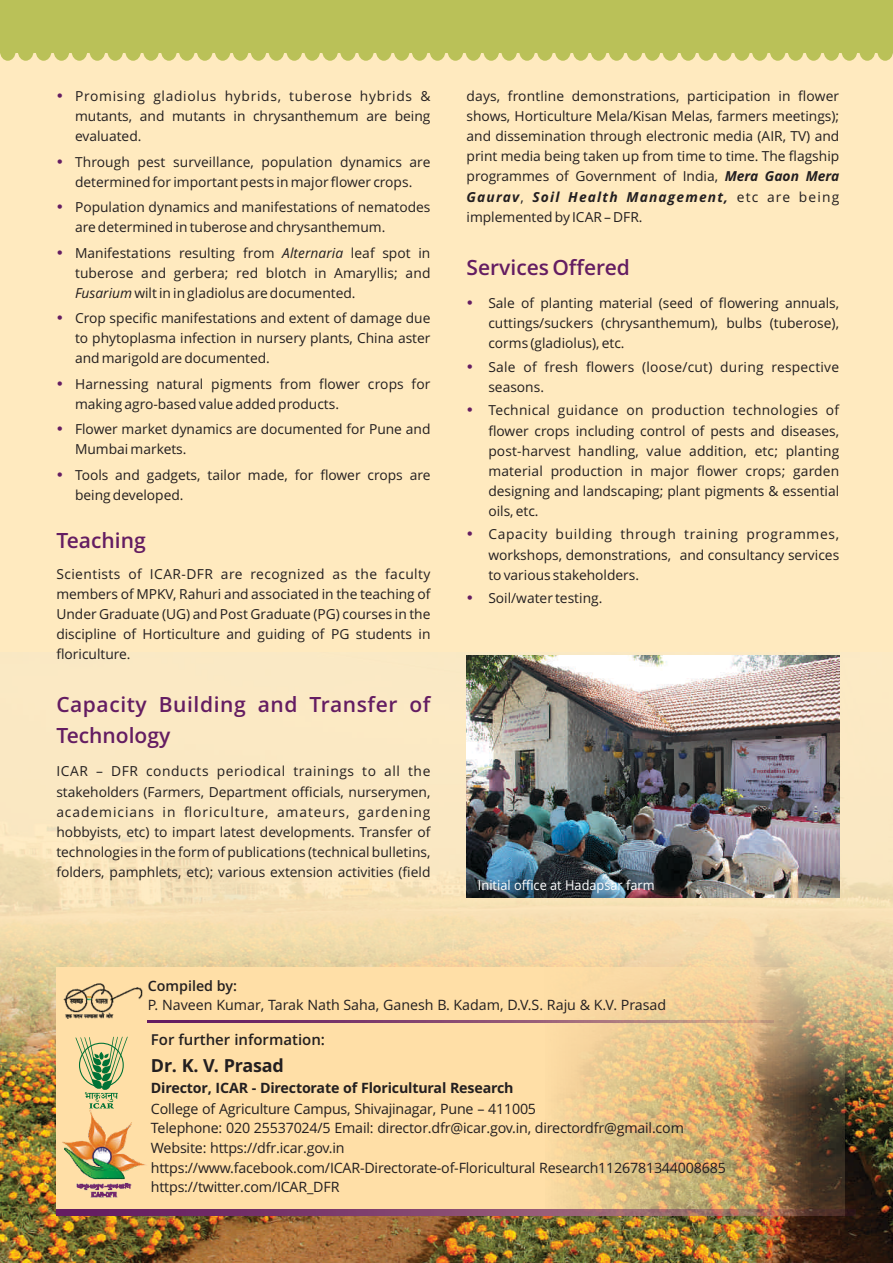
<style>
.page{position:relative;width:893px;height:1263px;background:#ffeabf}
.page>*{position:absolute;margin:0;border:0;box-sizing:border-box;transform-origin:0 0}
.t1{font:600 21px/30.6px "Open Sans";letter-spacing:.025em;color:#641d62}
.t2{font:600 21px "Open Sans";color:#641d62}
.t3{font:700 18px "Open Sans";letter-spacing:-.015em;color:#231f20}
.t4{font:600 15px "Open Sans";color:#231f20}
.t5{font:14.25px/19.6px "Open Sans";letter-spacing:-.015em;color:#231f20}
.t6{font:700 14.25px "Open Sans";letter-spacing:-.015em;color:#231f20}
.t7{font:600 14.25px "Open Sans";color:#231f20}
.t8{font:13.8px/20.1px "Open Sans";color:#231f20;text-align:justify}
.t9{font:13.8px/20.1px "Open Sans";letter-spacing:.02em;color:#231f20}
.t10{font:13.5px "Open Sans";color:#fff;scale:.95 1}
.s1{font-style:italic}
.s2{font-weight:700;font-style:italic}
</style>
<div class="page">
<div style="left:0;top:0;width:893px;height:53px;background:#bac158"></div>
<img style="left:0;top:655px;width:893px;height:608px">
<div style="left:0;top:42px;width:16px;height:19px;background:#bac158;border-radius:50%"></div>
<div style="left:18px;top:42px;width:15px;height:19px;background:#bac158;border-radius:50%"></div>
<div style="left:36px;top:42px;width:15px;height:19px;background:#bac158;border-radius:50%"></div>
<div style="left:54px;top:42px;width:15px;height:19px;background:#bac158;border-radius:50%"></div>
<div style="left:72px;top:42px;width:15px;height:19px;background:#bac158;border-radius:50%"></div>
<div style="left:90px;top:42px;width:15px;height:19px;background:#bac158;border-radius:50%"></div>
<div style="left:107px;top:42px;width:16px;height:19px;background:#bac158;border-radius:50%"></div>
<div style="left:125px;top:42px;width:16px;height:19px;background:#bac158;border-radius:50%"></div>
<div style="left:143px;top:42px;width:16px;height:19px;background:#bac158;border-radius:50%"></div>
<div style="left:161px;top:42px;width:16px;height:19px;background:#bac158;border-radius:50%"></div>
<div style="left:179px;top:42px;width:16px;height:19px;background:#bac158;border-radius:50%"></div>
<div style="left:197px;top:42px;width:16px;height:19px;background:#bac158;border-radius:50%"></div>
<div style="left:215px;top:42px;width:15px;height:19px;background:#bac158;border-radius:50%"></div>
<div style="left:233px;top:42px;width:15px;height:19px;background:#bac158;border-radius:50%"></div>
<div style="left:251px;top:42px;width:15px;height:19px;background:#bac158;border-radius:50%"></div>
<div style="left:269px;top:42px;width:15px;height:19px;background:#bac158;border-radius:50%"></div>
<div style="left:287px;top:42px;width:15px;height:19px;background:#bac158;border-radius:50%"></div>
<div style="left:304px;top:42px;width:16px;height:19px;background:#bac158;border-radius:50%"></div>
<div style="left:322px;top:42px;width:16px;height:19px;background:#bac158;border-radius:50%"></div>
<div style="left:340px;top:42px;width:16px;height:19px;background:#bac158;border-radius:50%"></div>
<div style="left:358px;top:42px;width:16px;height:19px;background:#bac158;border-radius:50%"></div>
<div style="left:376px;top:42px;width:16px;height:19px;background:#bac158;border-radius:50%"></div>
<div style="left:394px;top:42px;width:15px;height:19px;background:#bac158;border-radius:50%"></div>
<div style="left:412px;top:42px;width:15px;height:19px;background:#bac158;border-radius:50%"></div>
<div style="left:430px;top:42px;width:15px;height:19px;background:#bac158;border-radius:50%"></div>
<div style="left:448px;top:42px;width:15px;height:19px;background:#bac158;border-radius:50%"></div>
<div style="left:466px;top:42px;width:15px;height:19px;background:#bac158;border-radius:50%"></div>
<div style="left:483px;top:42px;width:16px;height:19px;background:#bac158;border-radius:50%"></div>
<div style="left:501px;top:42px;width:16px;height:19px;background:#bac158;border-radius:50%"></div>
<div style="left:519px;top:42px;width:16px;height:19px;background:#bac158;border-radius:50%"></div>
<div style="left:537px;top:42px;width:16px;height:19px;background:#bac158;border-radius:50%"></div>
<div style="left:555px;top:42px;width:16px;height:19px;background:#bac158;border-radius:50%"></div>
<div style="left:573px;top:42px;width:16px;height:19px;background:#bac158;border-radius:50%"></div>
<div style="left:591px;top:42px;width:15px;height:19px;background:#bac158;border-radius:50%"></div>
<div style="left:609px;top:42px;width:15px;height:19px;background:#bac158;border-radius:50%"></div>
<div style="left:627px;top:42px;width:15px;height:19px;background:#bac158;border-radius:50%"></div>
<div style="left:645px;top:42px;width:15px;height:19px;background:#bac158;border-radius:50%"></div>
<div style="left:662px;top:42px;width:16px;height:19px;background:#bac158;border-radius:50%"></div>
<div style="left:680px;top:42px;width:16px;height:19px;background:#bac158;border-radius:50%"></div>
<div style="left:698px;top:42px;width:16px;height:19px;background:#bac158;border-radius:50%"></div>
<div style="left:716px;top:42px;width:16px;height:19px;background:#bac158;border-radius:50%"></div>
<div style="left:734px;top:42px;width:16px;height:19px;background:#bac158;border-radius:50%"></div>
<div style="left:752px;top:42px;width:16px;height:19px;background:#bac158;border-radius:50%"></div>
<div style="left:770px;top:42px;width:15px;height:19px;background:#bac158;border-radius:50%"></div>
<div style="left:788px;top:42px;width:15px;height:19px;background:#bac158;border-radius:50%"></div>
<div style="left:806px;top:42px;width:15px;height:19px;background:#bac158;border-radius:50%"></div>
<div style="left:824px;top:42px;width:15px;height:19px;background:#bac158;border-radius:50%"></div>
<div style="left:842px;top:42px;width:15px;height:19px;background:#bac158;border-radius:50%"></div>
<div style="left:859px;top:42px;width:16px;height:19px;background:#bac158;border-radius:50%"></div>
<div style="left:877px;top:42px;width:16px;height:19px;background:#bac158;border-radius:50%"></div>
<svg style="left:56px;top:968px;width:789px;height:242px;background:#e8c893"></svg>
<svg style="left:56px;top:1210px;width:800px;height:6px;background:#814765"></svg>
<hr style="left:148px;top:1020px;width:626px;height:2px;background:#641d62">
<svg style="left:75px;top:1036px;width:53px;height:66px;background:#bec38a"></svg>
<img style="left:52px;top:1102px;width:106px;height:104px">
<img style="left:466px;top:656px;width:373px;height:241px">
<img style="left:62px;top:979px;width:81px;height:42px">
<p class="t8" style="left:75px;top:87px;width:357px">Promising gladiolus hybrids, tuberose hybrids &amp; mutants, and mutants in chrysanthemum are being evaluated.</p>
<p class="t8" style="left:75px;top:153px;width:357px">Through pest surveillance, population dynamics are determined for important pests in major flower crops.</p>
<p class="t8" style="left:75px;top:198px;width:357px">Population dynamics and manifestations of nematodes are determined in tuberose and chrysanthemum.</p>
<p class="t8" style="left:75px;top:244px;width:357px">Manifestations resulting from <span class="s1">Alternaria</span> leaf spot in tuberose and gerbera; red blotch in Amaryllis; and <span class="s1">Fusarium</span> wilt in in gladiolus are documented.</p>
<p class="t8" style="left:75px;top:309px;width:357px">Crop specific manifestations and extent of damage due to phytoplasma infection in nursery plants, China aster and marigold are documented.</p>
<p class="t8" style="left:75px;top:375px;width:357px">Harnessing natural pigments from flower crops for making agro-based value added products.</p>
<p class="t8" style="left:75px;top:421px;width:357px">Flower market dynamics are documented for Pune and<br>Mumbai markets.</p>
<p class="t8" style="left:75px;top:466px;width:357px">Tools and gadgets, tailor made, for flower crops are being developed.</p>
<h1 class="t2" style="left:56px;top:531px;width:91px">Teaching</h1>
<p class="t8" style="left:56px;top:565px;width:376px">Scientists of ICAR-DFR are recognized as the faculty members of MPKV, Rahuri and associated in the teaching of Under Graduate (UG) and Post Graduate (PG) courses in the discipline of Horticulture and guiding of PG students in floriculture.</p>
<h1 class="t1" style="left:56px;top:691px;width:376px">Capacity Building and Transfer of<br>Technology</h1>
<p class="t8" style="left:56px;top:763px;width:376px">ICAR – DFR conducts periodical trainings to all the stakeholders (Farmers, Department officials, nurserymen, academicians in floriculture, amateurs, gardening hobbyists, etc) to impart latest developments. Transfer of technologies in the form of publications (technical bulletins, folders, pamphlets, etc); various extension activities (field</p>
<p class="t8" style="left:466px;top:87px;width:374px">days, frontline demonstrations, participation in flower shows, Horticulture Mela/Kisan Melas, farmers meetings); and dissemination through electronic media (AIR, TV) and print media being taken up from time to time. The flagship programmes of Government of India, <span class="s2">Mera Gaon Mera Gaurav</span>, <span class="s2">Soil Health Management,</span> etc are being implemented by ICAR – DFR.</p>
<h1 class="t2" style="left:466px;top:259px;width:165px">Services Offered</h1>
<p class="t8" style="left:488px;top:294px;width:352px">Sale of planting material (seed of flowering annuals, cuttings/suckers (chrysanthemum), bulbs (tuberose), corms (gladiolus), etc.</p>
<p class="t9" style="left:488px;top:358px;width:352px">Sale of fresh flowers (loose/cut) during respective seasons.</p>
<p class="t8" style="left:488px;top:402px;width:352px">Technical guidance on production technologies of flower crops including control of pests and diseases, post-harvest handling, value addition, etc; planting material production in major flower crops; garden designing and landscaping; plant pigments &amp; essential oils, etc.</p>
<p class="t8" style="left:488px;top:526px;width:352px">Capacity building through training programmes, workshops, demonstrations, and consultancy services to various stakeholders.</p>
<p class="t8" style="left:488px;top:589px;width:116px">Soil/water testing.</p>
<p class="t10" style="left:478px;top:880px;width:188px">Initial office at Hadapsar farm</p>
<p class="t7" style="left:148px;top:980px;width:91px">Compiled by:</p>
<p class="t5" style="left:148px;top:997px;width:520px">P. Naveen Kumar, Tarak Nath Saha, Ganesh B. Kadam, D.V.S. Raju &amp; K.V. Prasad</p>
<p class="t4" style="left:151px;top:1033px;width:176px">For further information:</p>
<h2 class="t3" style="left:151px;top:1058px;width:134px">Dr. K. V. Prasad</h2>
<p class="t6" style="left:151px;top:1082px;width:364px">Director, ICAR - Directorate of Floricultural Research</p>
<p class="t5" style="left:151px;top:1100px;width:576px">College of Agriculture Campus, Shivajinagar, Pune – 411005<br>Telephone: 020 25537024/5 Email: director.dfr@icar.gov.in, directordfr@gmail.com Website: https://dfr.icar.gov.in https://www.facebook.com/ICAR-Directorate-of-Floricultural Research1126781344008685 https://twitter.com/ICAR_DFR</p>
</div>
